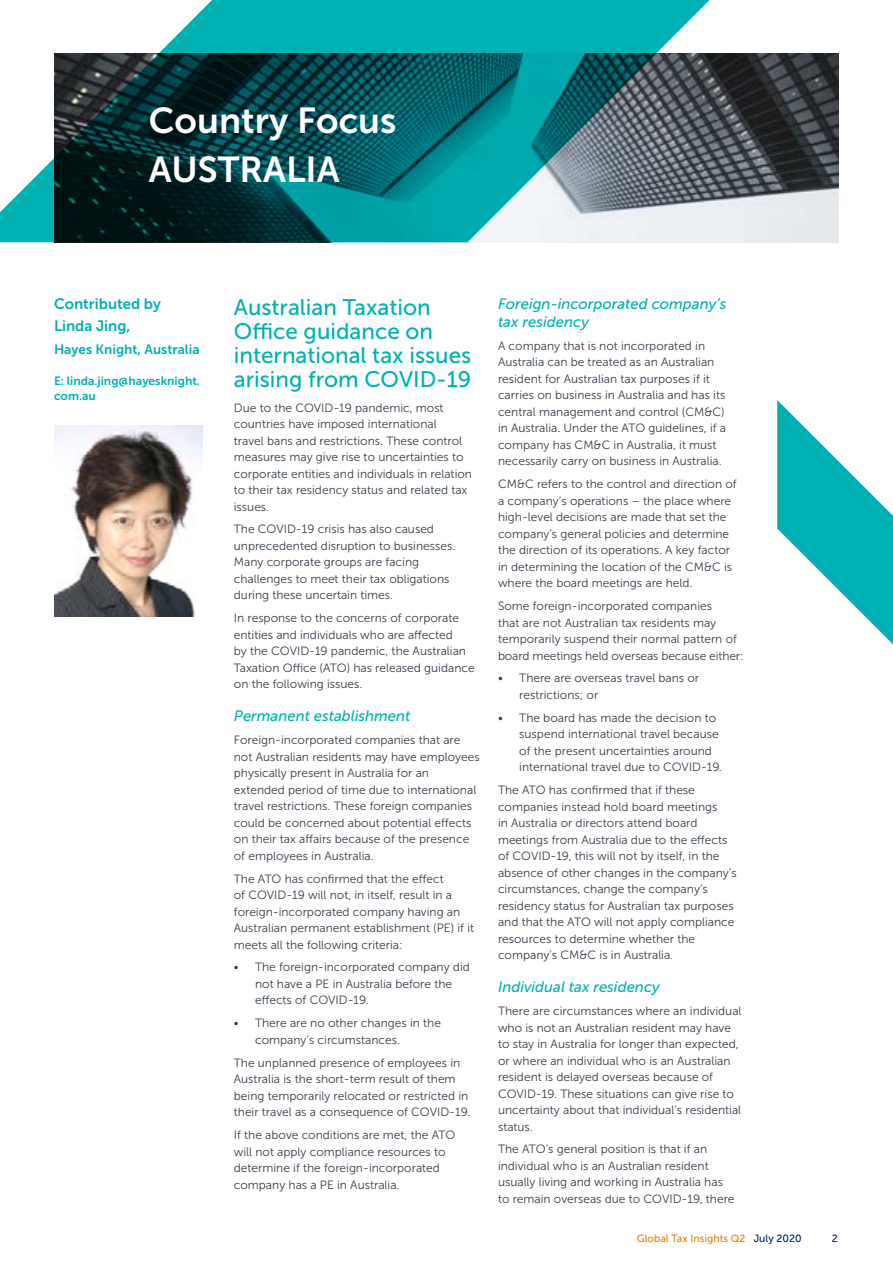
<style>
.page{position:relative;width:893px;height:1263px;background:#fff}
.page>*{position:absolute;margin:0;border:0;box-sizing:border-box;transform-origin:0 0}
.t1{font:36px/48.3px "Museo Sans 700";color:#fff}
.t2{font:22.5px/24px "Museo Sans 500";color:#00b1b3}
.t3{font:italic 15px/18px "Museo Sans 500";color:#00b1b3}
.t4{font:15px/22.5px "Museo Sans 700";color:#00b1b3}
.t5{font:13.5px "Museo Sans 700";color:#00b1b3}
.t6{font:12px/16.5px "Museo Sans 300";color:#343f4a}
.t7{font:12px/15px "Museo Sans 700";color:#00b1b3}
.t8{font:10.5px "Museo Sans 500";color:#ef7d00}
.t9{font:10.5px "Museo Sans 500";color:#002b56}
.s1{color:#002b56}
</style>
<div class="page">
<svg style="left:777px;top:400px;width:116px;height:245px"></svg>
<svg style="left:0;top:0;width:839px;height:242px;background:#418286"></svg>
<img style="left:54px;top:425px;width:149px;height:192px">
<h1 class="t1" style="left:149px;top:97px;width:249px">Country Focus<br>AUSTRALIA</h1>
<p class="t4" style="left:54px;top:292px;width:108px">Contributed by<br>Linda Jing,</p>
<p class="t5" style="left:54px;top:342px;width:147px">Hayes Knight, Australia</p>
<p class="t7" style="left:54px;top:373px;width:148px">E: linda.jing@hayesknight. com.au</p>
<h2 class="t2" style="left:234px;top:295px;width:239px">Australian Taxation<br>Office guidance on international tax issues arising from COVID-19</h2>
<p class="t6" style="left:234px;top:399px;width:240px">Due to the COVID-19 pandemic, most countries have imposed international<br>travel bans and restrictions. These control measures may give rise to uncertainties to corporate entities and individuals in relation to their tax residency status and related tax issues.</p>
<p class="t6" style="left:234px;top:521px;width:223px">The COVID-19 crisis has also caused unprecedented disruption to businesses.<br>Many corporate groups are facing challenges to meet their tax obligations during these uncertain times.</p>
<p class="t6" style="left:234px;top:610px;width:242px">In response to the concerns of corporate entities and individuals who are affected<br>by the COVID-19 pandemic, the Australian Taxation Office (ATO) has released guidance on the following issues.</p>
<p class="t3" style="left:234px;top:707px;width:178px">Permanent establishment</p>
<p class="t6" style="left:234px;top:732px;width:247px">Foreign-incorporated companies that are not Australian residents may have employees physically present in Australia for an extended period of time due to international travel restrictions. These foreign companies could be concerned about potential effects on their tax affairs because of the presence of employees in Australia.</p>
<p class="t6" style="left:234px;top:870px;width:242px">The ATO has confirmed that the effect<br>of COVID-19 will not, in itself, result in a foreign-incorporated company having an Australian permanent establishment (PE) if it meets all the following criteria:</p>
<p class="t6" style="left:255px;top:959px;width:216px;text-indent:-21px">• The foreign-incorporated company did not have a PE in Australia before the effects of COVID-19.</p>
<p class="t6" style="left:255px;top:1015px;width:187px;text-indent:-21px">• There are no other changes in the company’s circumstances.</p>
<p class="t6" style="left:234px;top:1054px;width:238px">The unplanned presence of employees in Australia is the short-term result of them being temporarily relocated or restricted in their travel as a consequence of COVID-19.</p>
<p class="t6" style="left:234px;top:1127px;width:223px">If the above conditions are met, the ATO will not apply compliance resources to determine if the foreign-incorporated company has a PE in Australia.</p>
<p class="t3" style="left:498px;top:295px;width:230px">Foreign-incorporated company’s tax residency</p>
<p class="t6" style="left:498px;top:337px;width:230px">A company that is not incorporated in Australia can be treated as an Australian resident for Australian tax purposes if it carries on business in Australia and has its central management and control (CM&amp;C) in Australia. Under the ATO guidelines, if a company has CM&amp;C in Australia, it must necessarily carry on business in Australia.</p>
<p class="t6" style="left:498px;top:476px;width:240px">CM&amp;C refers to the control and direction of a company’s operations – the place where high-level decisions are made that set the company’s general policies and determine the direction of its operations. A key factor in determining the location of the CM&amp;C is where the board meetings are held.</p>
<p class="t6" style="left:498px;top:598px;width:247px">Some foreign-incorporated companies<br>that are not Australian tax residents may temporarily suspend their normal pattern of board meetings held overseas because either:</p>
<p class="t6" style="left:519px;top:670px;width:181px;text-indent:-21px">• There are overseas travel bans or restrictions; or</p>
<p class="t6" style="left:519px;top:709px;width:204px;text-indent:-21px">• The board has made the decision to suspend international travel because of the present uncertainties around international travel due to COVID-19.</p>
<p class="t6" style="left:498px;top:782px;width:240px">The ATO has confirmed that if these companies instead hold board meetings<br>in Australia or directors attend board meetings from Australia due to the effects of COVID-19, this will not by itself, in the absence of other changes in the company’s circumstances, change the company’s residency status for Australian tax purposes and that the ATO will not apply compliance resources to determine whether the company’s CM&amp;C is in Australia.</p>
<p class="t3" style="left:498px;top:978px;width:163px">Individual tax residency</p>
<p class="t6" style="left:498px;top:1003px;width:245px">There are circumstances where an individual who is not an Australian resident may have to stay in Australia for longer than expected, or where an individual who is an Australian resident is delayed overseas because of COVID-19. These situations can give rise to uncertainty about that individual’s residential status.</p>
<p class="t6" style="left:498px;top:1141px;width:238px">The ATO’s general position is that if an individual who is an Australian resident usually living and working in Australia has to remain overseas due to COVID-19, there</p>
<p class="t8" style="left:637px;top:1232px;width:166px">Global Tax Insights Q2 <span class="s1">July 2020</span></p>
<p class="t9" style="left:832px;top:1232px;width:8px">2</p>
</div>
